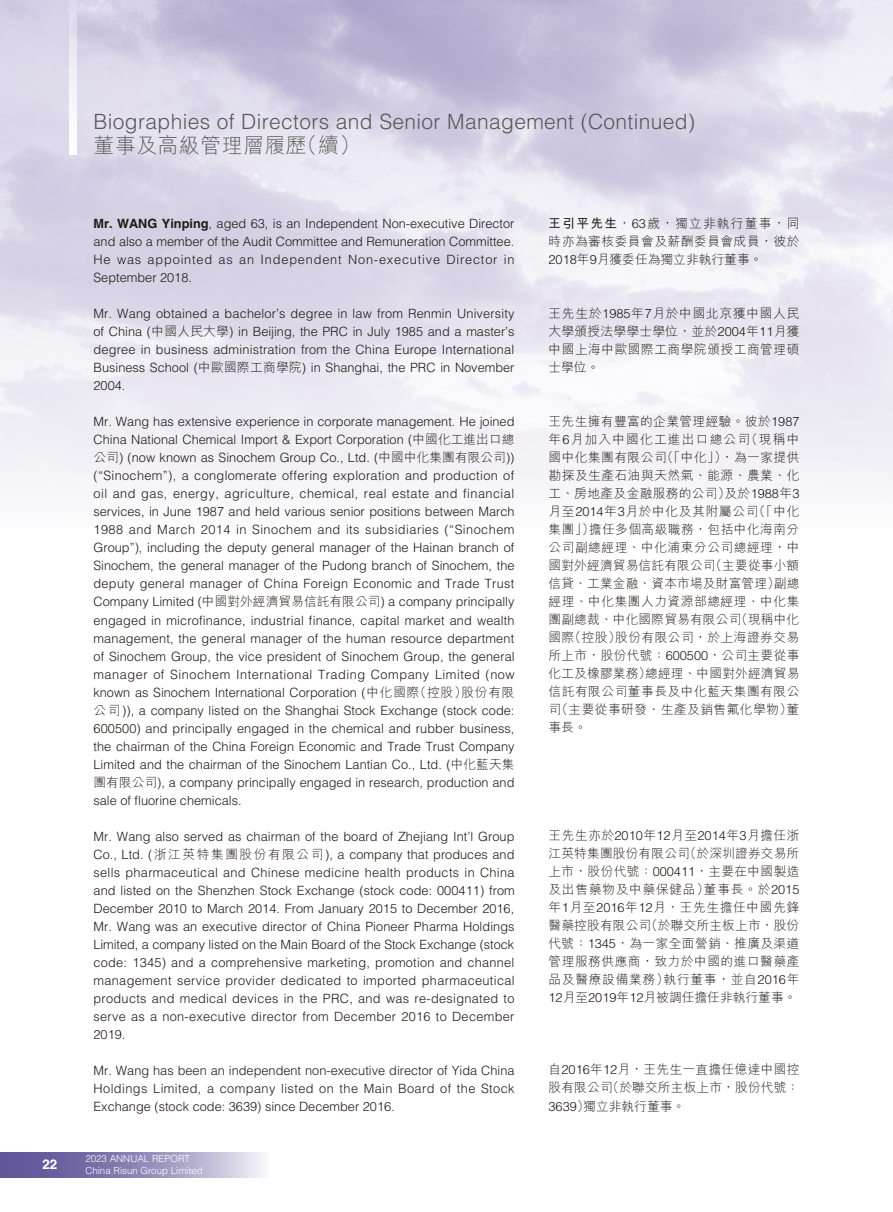
<style>
.page{position:relative;width:893px;height:1212px;background:#fff}
.page>*{position:absolute;margin:0;border:0;box-sizing:border-box;transform-origin:0 0}
.t1{font:300 21px "Helvetica LT Std";letter-spacing:.015em;color:#595857}
.t2{font:300 21px "M Hei HK";letter-spacing:.015em;color:#595857}
.t3{font:700 13.5px "Helvetica LT Std";color:#fff}
.t4{font:300 12.75px/18px "Helvetica LT Std";color:#231916;text-align:justify}
.t5{font:300 12.75px/18px "M Hei HK";letter-spacing:.035em;color:#231916;text-align:justify}
.t6{font:300 9.75px/11.7px "Helvetica LT Std";color:#fff}
.s1{font-weight:700}
.s2{font-family:"M Hei HK"}
.s3{font-family:"Helvetica LT Std"}
</style>
<div class="page">
<svg style="left:0;top:0;width:893px;height:489px"></svg>
<svg style="left:69px;top:0;width:7px;height:155px"></svg>
<svg style="left:0;top:1152px;width:262px;height:26px;background:#948dba"></svg>
<p class="t3" style="left:42px;top:1155px;width:17px">22</p>
<h1 class="t1" style="left:94px;top:108px;width:603px">Biographies of Directors and Senior Management (Continued)</h1>
<h1 class="t2" style="left:94px;top:134px;width:268px">董事及高級管理層履歷（續）</h1>
<p class="t4" style="left:94px;top:215px;width:423px"><span class="s1">Mr. WANG Yinping</span>, aged 63, is an Independent Non-executive Director and also a member of the Audit Committee and Remuneration Committee.<br>He was appointed as an Independent Non-executive Director in September 2018.</p>
<p class="t4" style="left:94px;top:305px;width:422px">Mr. Wang obtained a bachelor’s degree in law from Renmin University of China (<span class="s2">中國人民大學</span>) in Beijing, the PRC in July 1985 and a master’s degree in business administration from the China Europe International Business School (<span class="s2">中歐國際工商學院</span>) in Shanghai, the PRC in November 2004.</p>
<p class="t4" style="left:94px;top:413px;width:423px">Mr. Wang has extensive experience in corporate management. He joined China National Chemical Import &amp; Export Corporation (<span class="s2">中國化工進出口總公司</span>) (now known as Sinochem Group Co., Ltd. (<span class="s2">中國中化集團有限公司</span>)) (“Sinochem”), a conglomerate offering exploration and production of oil and gas, energy, agriculture, chemical, real estate and financial services, in June 1987 and held various senior positions between March 1988 and March 2014 in Sinochem and its subsidiaries (“Sinochem Group”), including the deputy general manager of the Hainan branch of Sinochem, the general manager of the Pudong branch of Sinochem, the deputy general manager of China Foreign Economic and Trade Trust Company Limited (<span class="s2">中國對外經濟貿易信託有限公司</span>) a company principally engaged in microfinance, industrial finance, capital market and wealth management, the general manager of the human resource department of Sinochem Group, the vice president of Sinochem Group, the general manager of Sinochem International Trading Company Limited (now known as Sinochem International Corporation (<span class="s2">中化國際（控股）股份有限公司</span>)), a company listed on the Shanghai Stock Exchange (stock code:<br>600500) and principally engaged in the chemical and rubber business, the chairman of the China Foreign Economic and Trade Trust Company Limited and the chairman of the Sinochem Lantian Co., Ltd. (<span class="s2">中化藍天集團有限公司</span>), a company principally engaged in research, production and sale of fluorine chemicals.</p>
<p class="t4" style="left:94px;top:827px;width:423px">Mr. Wang also served as chairman of the board of Zhejiang Int’l Group Co., Ltd. (<span class="s2">浙江英特集團股份有限公司</span>), a company that produces and sells pharmaceutical and Chinese medicine health products in China and listed on the Shenzhen Stock Exchange (stock code: 000411) from December 2010 to March 2014. From January 2015 to December 2016, Mr. Wang was an executive director of China Pioneer Pharma Holdings Limited, a company listed on the Main Board of the Stock Exchange (stock code: 1345) and a comprehensive marketing, promotion and channel management service provider dedicated to imported pharmaceutical products and medical devices in the PRC, and was re-designated to serve as a non-executive director from December 2016 to December 2019.</p>
<p class="t4" style="left:94px;top:1061px;width:423px">Mr. Wang has been an independent non-executive director of Yida China Holdings Limited, a company listed on the Main Board of the Stock Exchange (stock code: 3639) since December 2016.</p>
<p class="t6" style="left:85px;top:1153px;width:119px">2023 ANNUAL REPORT<br>China Risun Group Limited</p>
<p class="t5" style="left:549px;top:214px;width:252px"><span class="s1">王引平先生</span>，<span class="s3">63</span>歲，獨立非執行董事，同時亦為審核委員會及薪酬委員會成員，彼於<span class="s3">2018</span>年<span class="s3">9</span>月獲委任為獨立非執行董事。</p>
<p class="t5" style="left:549px;top:304px;width:252px">王先生於<span class="s3">1985</span>年<span class="s3">7</span>月於中國北京獲中國人民大學頒授法學學士學位，並於<span class="s3">2004</span>年<span class="s3">11</span>月獲中國上海中歐國際工商學院頒授工商管理碩士學位。</p>
<p class="t5" style="left:549px;top:412px;width:252px">王先生擁有豐富的企業管理經驗。彼於<span class="s3">1987</span>年<span class="s3">6</span>月加入中國化工進出口總公司（現稱中國中化集團有限公司（「中化」），為一家提供勘探及生產石油與天然氣、能源、農業、化工、房地產及金融服務的公司）及於<span class="s3">1988</span>年<span class="s3">3</span>月至<span class="s3">2014</span>年<span class="s3">3</span>月於中化及其附屬公司（「中化集團」）擔任多個高級職務，包括中化海南分公司副總經理、中化浦東分公司總經理，中國對外經濟貿易信託有限公司（主要從事小額信貸、工業金融、資本市場及財富管理）副總經理、中化集團人力資源部總經理、中化集團副總裁、中化國際貿易有限公司（現稱中化國際（控股）股份有限公司，於上海證券交易所上市，股份代號：<span class="s3">600500</span>，公司主要從事化工及橡膠業務）總經理、中國對外經濟貿易信託有限公司董事長及中化藍天集團有限公司（主要從事研發、生產及銷售氟化學物）董事長。</p>
<p class="t5" style="left:548px;top:826px;width:252px">王先生亦於<span class="s3">2010</span>年<span class="s3">12</span>月至<span class="s3">2014</span>年<span class="s3">3</span>月擔任浙江英特集團股份有限公司（於深圳證券交易所上市，股份代號：<span class="s3">000411</span>，主要在中國製造及出售藥物及中藥保健品）董事長。於<span class="s3">2015</span>年<span class="s3">1</span>月至<span class="s3">2016</span>年<span class="s3">12</span>月，王先生擔任中國先鋒醫藥控股有限公司（於聯交所主板上市，股份代號：<span class="s3">1345</span>，為一家全面營銷、推廣及渠道管理服務供應商，致力於中國的進口醫藥產品及醫療設備業務）執行董事，並自<span class="s3">2016</span>年<span class="s3">12</span>月至<span class="s3">2019</span>年<span class="s3">12</span>月被調任擔任非執行董事。</p>
<p class="t5" style="left:548px;top:1060px;width:252px">自<span class="s3">2016</span>年<span class="s3">12</span>月，王先生一直擔任億達中國控股有限公司（於聯交所主板上市，股份代號：<span class="s3">3639</span>）獨立非執行董事。</p>
</div>
